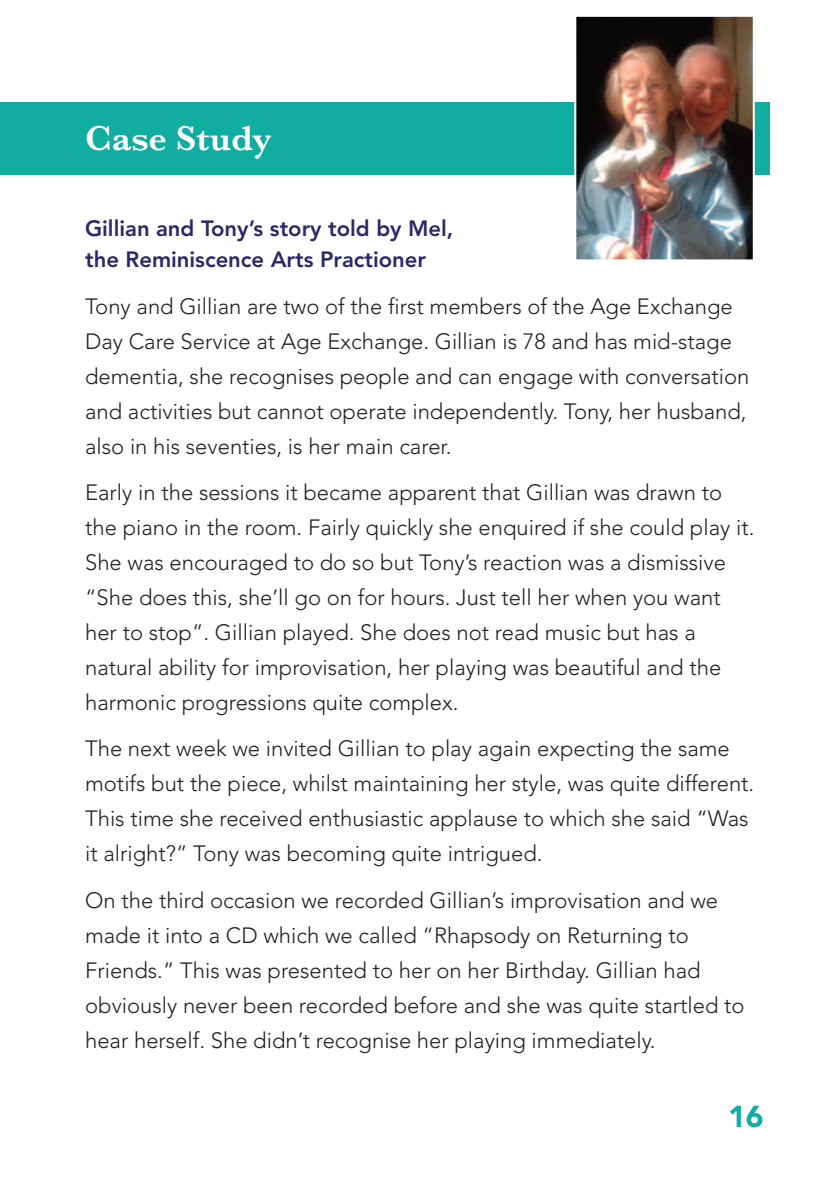
<style>
.page{position:relative;width:840px;height:1191px;background:#fff}
.page>*{position:absolute;margin:0;border:0;box-sizing:border-box;transform-origin:0 0}
.t1{font:600 36px "Baskerville";color:#fff}
.t2{font:900 30px "Avenir";color:#11ada1}
.t3{font:300 22px/35px "Avenir";color:#231f20}
.t4{font:800 22px/31.8px "Avenir";color:#2a276a}
</style>
<div class="page">
<div style="left:0;top:102px;width:769px;height:72px;background:#11ada1"></div>
<img style="left:577px;top:18px;width:174px;height:240px">
<div style="left:574px;top:15px;width:180px;height:246px;border:2px solid #fff"></div>
<h1 class="t1" style="left:85px;top:116px;width:188px">Case Study</h1>
<p class="t4" style="left:85px;top:214px;width:369px">Gillian and Tony’s story told by Mel, the Reminiscence Arts Practioner</p>
<p class="t3" style="left:85px;top:288px;width:665px">Tony and Gillian are two of the first members of the Age Exchange Day Care Service at Age Exchange. Gillian is 78 and has mid-stage dementia, she recognises people and can engage with conversation and activities but cannot operate independently. Tony, her husband, also in his seventies, is her main carer.</p>
<p class="t3" style="left:85px;top:475px;width:670px">Early in the sessions it became apparent that Gillian was drawn to the piano in the room. Fairly quickly she enquired if she could play it.<br>She was encouraged to do so but Tony’s reaction was a dismissive “She does this, she’ll go on for hours. Just tell her when you want her to stop”. Gillian played. She does not read music but has a natural ability for improvisation, her playing was beautiful and the harmonic progressions quite complex.</p>
<p class="t3" style="left:85px;top:731px;width:670px">The next week we invited Gillian to play again expecting the same motifs but the piece, whilst maintaining her style, was quite different.<br>This time she received enthusiastic applause to which she said “Was it alright?” Tony was becoming quite intrigued.</p>
<p class="t3" style="left:85px;top:882px;width:660px">On the third occasion we recorded Gillian’s improvisation and we made it into a CD which we called “Rhapsody on Returning to Friends.” This was presented to her on her Birthday. Gillian had obviously never been recorded before and she was quite startled to hear herself. She didn’t recognise her playing immediately.</p>
<h2 class="t2" style="left:727px;top:1104px;width:37px">16</h2>
</div>
